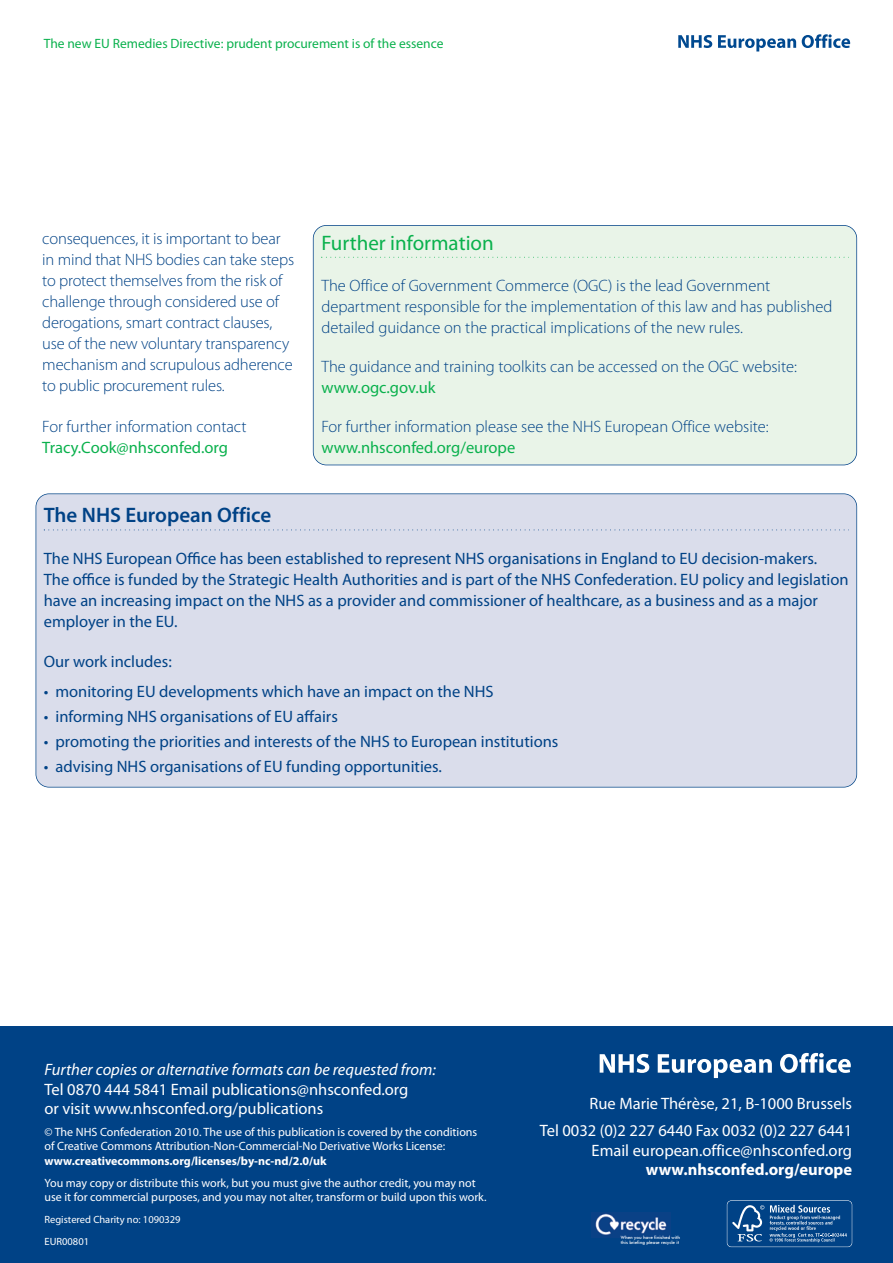
<style>
.page{position:relative;width:893px;height:1263px;background:#fff}
.page>*{position:absolute;margin:0;border:0;box-sizing:border-box;transform-origin:0 0}
.t1{font:600 21px "Myriad Pro";color:#004286}
.t2{font:21px "Myriad Pro";color:#0ab14d}
.t3{font:300 16.5px/21px "Myriad Pro";color:#004286}
.t4{font:16.5px/21px "Myriad Pro";color:#004286}
.t5{font:16.5px/19.5px "Myriad Pro";color:#fff}
.t6{font:16.5px "Myriad Pro";color:#0ab14d}
.t7{font:italic 16.5px "Myriad Pro";color:#fff}
.t8{font:700 16.5px "Myriad Pro";color:#fff}
.t9{font:13.5px "Myriad Pro";color:#0ab14d}
.t10{font:12px/14.2px "Myriad Pro";color:#fff}
.t11{font:700 12px "Myriad Pro";color:#fff}
.t12{font:10.5px/22px "Myriad Pro";color:#fff}
.t13{font:500 4.5px/5.1px "Futura BT";color:#fff}
</style>
<div class="page">
<div style="left:36px;top:494px;width:820px;height:293px;background:#daddeb;border-radius:13px"></div>
<div style="left:36px;top:493px;width:821px;height:295px;border:2px solid #004286;border-radius:14px"></div>
<svg style="left:44px;top:530px;width:805px;height:1px"></svg>
<svg style="left:678px;top:35px;width:34px;height:13px"></svg>
<svg style="left:718px;top:35px;width:78px;height:17px"></svg>
<svg style="left:802px;top:34px;width:48px;height:14px"></svg>
<div style="left:0;top:1026px;width:892px;height:237px;background:#004286"></div>
<img style="left:594px;top:1213px;width:73px;height:23px">
<svg style="left:732px;top:1205px;width:115px;height:37px"></svg>
<div style="left:727px;top:1200px;width:125px;height:47px;border:1px solid #fff;border-radius:5px"></div>
<svg style="left:600px;top:1054px;width:49px;height:19px"></svg>
<svg style="left:658px;top:1054px;width:114px;height:24px"></svg>
<svg style="left:780px;top:1053px;width:71px;height:20px"></svg>
<div style="left:314px;top:226px;width:542px;height:239px;background:#e9f4e8;border-radius:13px"></div>
<div style="left:313px;top:225px;width:544px;height:240px;border:2px solid #004286;border-radius:14px"></div>
<svg style="left:321px;top:257px;width:528px;height:1px"></svg>
<p class="t9" style="left:44px;top:38px;width:401px">The new EU Remedies Directive: prudent procurement is of the essence</p>
<p class="t3" style="left:42px;top:230px;width:253px">consequences, it is important to bear in mind that NHS bodies can take steps to protect themselves from the risk of challenge through considered use of derogations, smart contract clauses, use of the new voluntary transparency mechanism and scrupulous adherence to public procurement rules.</p>
<p class="t3" style="left:42px;top:417px;width:206px">For further information contact</p>
<p class="t6" style="left:42px;top:441px;width:187px">Tracy.Cook@nhsconfed.org</p>
<p class="t2" style="left:321px;top:236px;width:174px">Further information</p>
<p class="t3" style="left:321px;top:276px;width:512px">The Office of Government Commerce (OGC) is the lead Government department responsible for the implementation of this law and has published detailed guidance on the practical implications of the new rules.</p>
<p class="t3" style="left:321px;top:357px;width:477px">The guidance and training toolkits can be accessed on the OGC website:</p>
<p class="t6" style="left:321px;top:381px;width:116px">www.ogc.gov.uk</p>
<p class="t3" style="left:321px;top:417px;width:449px">For further information please see the NHS European Office website:</p>
<p class="t6" style="left:321px;top:441px;width:195px">www.nhsconfed.org/europe</p>
<p class="t1" style="left:44px;top:502px;width:229px">The NHS European Office</p>
<p class="t4" style="left:44px;top:549px;width:806px">The NHS European Office has been established to represent NHS organisations in England to EU decision-makers.<br>The office is funded by the Strategic Health Authorities and is part of the NHS Confederation. EU policy and legislation have an increasing impact on the NHS as a provider and commissioner of healthcare, as a business and as a major employer in the EU.</p>
<p class="t4" style="left:44px;top:653px;width:130px">Our work includes:</p>
<p class="t4" style="left:44px;top:682px;width:451px">• monitoring EU developments which have an impact on the NHS</p>
<p class="t4" style="left:44px;top:707px;width:296px">• informing NHS organisations of EU affairs</p>
<p class="t4" style="left:44px;top:733px;width:516px">• promoting the priorities and interests of the NHS to European institutions</p>
<p class="t4" style="left:44px;top:758px;width:400px">• advising NHS organisations of EU funding opportunities.</p>
<p class="t7" style="left:45px;top:1063px;width:393px">Further copies or alternative formats can be requested from:</p>
<p class="t5" style="left:45px;top:1081px;width:365px">Tel 0870 444 5841 Email publications@nhsconfed.org or visit www.nhsconfed.org/publications</p>
<p class="t10" style="left:45px;top:1126px;width:434px">© The NHS Confederation 2010. The use of this publication is covered by the conditions of Creative Commons Attribution-Non-Commercial-No Derivative Works License:</p>
<p class="t11" style="left:45px;top:1156px;width:283px">www.creativecommons.org/licenses/by-nc-nd/2.0/uk</p>
<p class="t10" style="left:45px;top:1177px;width:443px">You may copy or distribute this work, but you must give the author credit, you may not use it for commercial purposes, and you may not alter, transform or build upon this work.</p>
<p class="t12" style="left:45px;top:1210px;width:138px">Registered Charity no: 1090329<br>EUR00801</p>
<p class="t5" style="left:540px;top:1092px;width:314px;line-height:27px;text-align:right">Rue Marie Thérèse, 21, B-1000 Brussels<br>Tel 0032 (0)2 227 6440 Fax 0032 (0)2 227 6441</p>
<p class="t5" style="left:591px;top:1142px;width:262px">Email european.office@nhsconfed.org</p>
<p class="t8" style="left:646px;top:1164px;width:208px">www.nhsconfed.org/europe</p>
<p class="t13" style="left:621px;top:1235px;width:61px">When you have finished with this briefing please recycle it</p>
</div>
